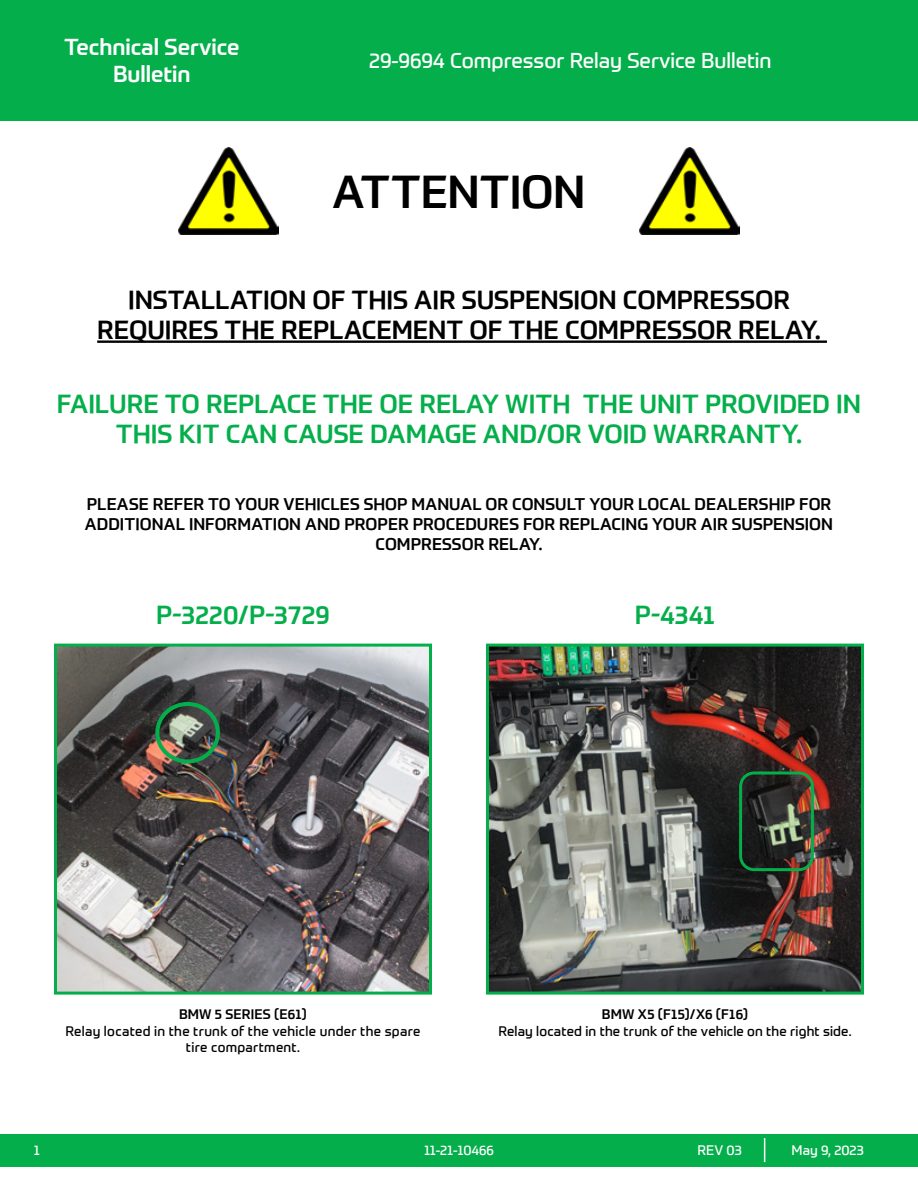
<style>
.page{position:relative;width:918px;height:1188px;background:#fff}
.page>*{position:absolute;margin:0;border:0;box-sizing:border-box;transform-origin:0 0}
.t1{font:500 45px "Prometo";letter-spacing:-.005em;color:#000}
.t2{font:500 25.5px/30.6px "Prometo";color:#04af4b;text-align:center}
.t3{font:500 25.5px/30.6px "Prometo";letter-spacing:-.005em;color:#000;text-align:center}
.t4{font:500 22.5px/27px "Prometo";color:#fff;text-align:center}
.t5{font:21px "Prometo";color:#fff}
.t6{font:500 16.5px/19.8px "Prometo";color:#000;text-align:center}
.t7{font:13.5px/16.2px "Prometo";letter-spacing:.02em;color:#000;text-align:center}
.t8{font:500 13.5px "Prometo";letter-spacing:.015em;color:#000}
.t9{font:13.5px "Prometo";color:#fff}
</style>
<div class="page">
<div style="left:0;top:1134px;width:918px;height:32px;background:#04af4b"></div>
<svg style="left:764px;top:1138px;width:1px;height:24px"></svg>
<img style="left:179px;top:147px;width:99px;height:88px">
<img style="left:640px;top:147px;width:99px;height:88px">
<img style="left:58px;top:648px;width:370px;height:343px">
<div style="left:155px;top:702px;width:65px;height:61px;border:4px solid #04af4b;border-radius:50%"></div>
<div style="left:54px;top:644px;width:378px;height:351px;border:3px solid #04af4b"></div>
<hr style="left:97px;top:340px;width:730px;height:3px;background:#000">
<img style="left:490px;top:648px;width:370px;height:343px">
<div style="left:486px;top:644px;width:378px;height:351px;border:3px solid #04af4b"></div>
<div style="left:739px;top:772px;width:75px;height:99px;border:3px solid #04af4b;border-radius:14px"></div>
<div style="left:0;top:0;width:918px;height:120px;background:#04af4b"></div>
<h3 class="t4" style="left:64px;top:34px;width:177px">Technical Service<br>Bulletin</h3>
<p class="t5" style="left:369px;top:48px;width:404px">29-9694 Compressor Relay Service Bulletin</p>
<h1 class="t1" style="left:332px;top:165px;width:255px">ATTENTION</h1>
<h2 class="t3" style="left:97px;top:284px;width:725px">INSTALLATION OF THIS AIR SUSPENSION COMPRESSOR<br>REQUIRES THE REPLACEMENT OF THE COMPRESSOR RELAY.</h2>
<h2 class="t2" style="left:57px;top:388px;width:806px">FAILURE TO REPLACE THE OE RELAY WITH THE UNIT PROVIDED IN<br>THIS KIT CAN CAUSE DAMAGE AND/OR VOID WARRANTY.</h2>
<p class="t6" style="left:85px;top:494px;width:750px">PLEASE REFER TO YOUR VEHICLES SHOP MANUAL OR CONSULT YOUR LOCAL DEALERSHIP FOR<br>ADDITIONAL INFORMATION AND PROPER PROCEDURES FOR REPLACING YOUR AIR SUSPENSION<br>COMPRESSOR RELAY.</p>
<h2 class="t2" style="left:156px;top:599px;width:175px">P-3220/P-3729</h2>
<h2 class="t2" style="left:635px;top:599px;width:82px">P-4341</h2>
<p class="t8" style="left:179px;top:1005px;width:129px">BMW 5 SERIES (E61)</p>
<p class="t7" style="left:65px;top:1023px;width:357px">Relay located in the trunk of the vehicle under the spare tire compartment.</p>
<p class="t8" style="left:602px;top:1005px;width:148px">BMW X5 (F15)/X6 (F16)</p>
<p class="t7" style="left:499px;top:1023px;width:354px">Relay located in the trunk of the vehicle on the right side.</p>
<p class="t9" style="left:34px;top:1142px;width:8px">1</p>
<p class="t9" style="left:424px;top:1142px;width:71px">11-21-10466</p>
<p class="t9" style="left:698px;top:1142px;width:46px">REV 03</p>
<p class="t9" style="left:792px;top:1142px;width:74px">May 9, 2023</p>
</div>
